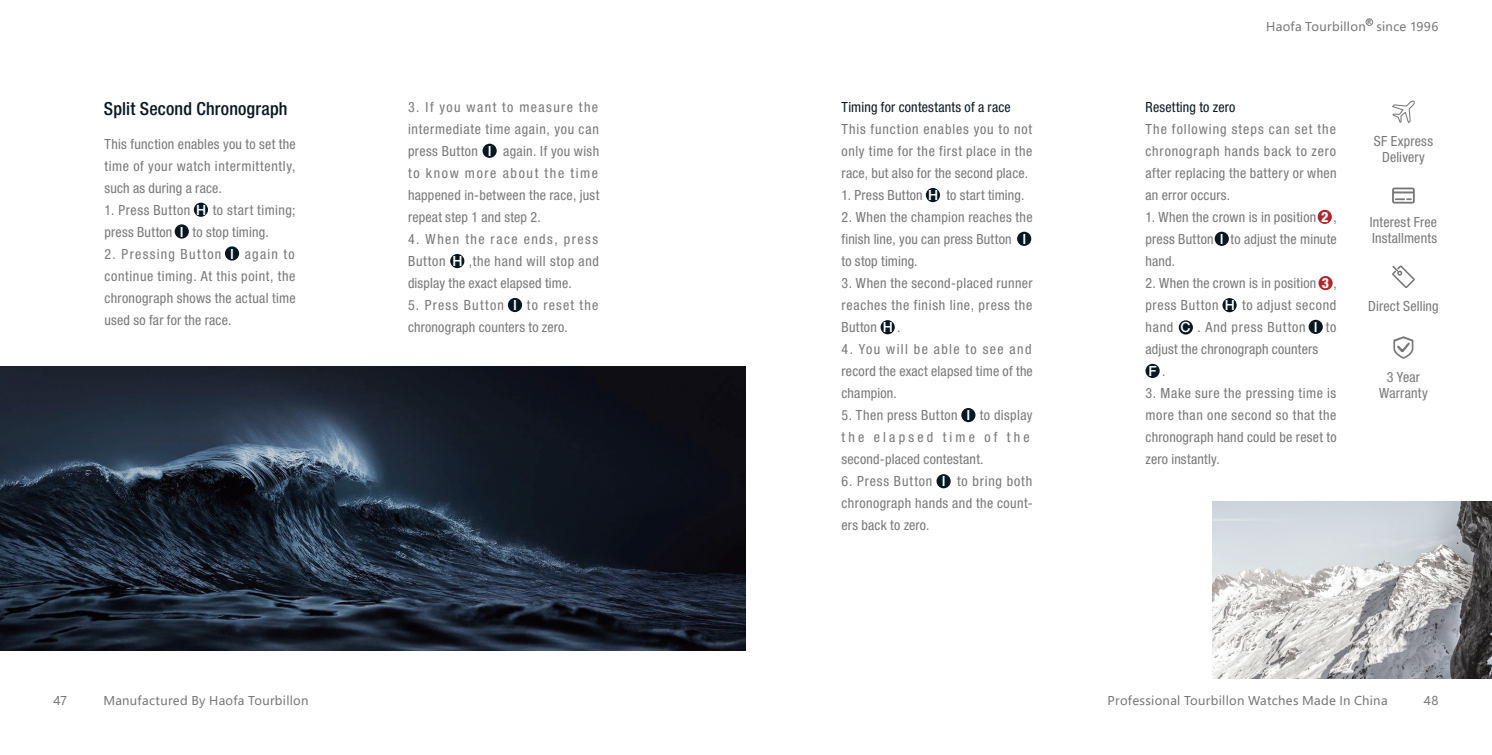
<style>
.page{position:relative;width:1492px;height:755px;background:#fff}
.page>*{position:absolute;margin:0;border:0;box-sizing:border-box;transform-origin:0 0}
.t1{font:500 condensed 18px "Helvetica Neue";letter-spacing:.01em;color:#071822}
.t2{font:condensed 14px/22px "Helvetica Neue";letter-spacing:.025em;color:#797879;text-align:justify}
.t3{font:condensed 14px "Helvetica Neue";letter-spacing:.015em;color:#071822}
.t4{font:condensed 14px/22px "Helvetica Neue";letter-spacing:.105em;color:#797879}
.t5{font:condensed 14px "Helvetica Neue";letter-spacing:.095em;color:#797879}
.t6{font:condensed 14px "Helvetica Neue";letter-spacing:.055em;color:#797879}
.t7{font:condensed 14px "Helvetica Neue";letter-spacing:.05em;color:#797879}
.t8{font:condensed 14px "Helvetica Neue";letter-spacing:.09em;color:#797879}
.t9{font:condensed 14px "Helvetica Neue";letter-spacing:.065em;color:#797879}
.t10{font:500 14px "Helvetica Neue";color:#fff}
.t11{font:800 condensed 14px "Helvetica Neue";color:#fff}
.t12{font:12px "Microsoft Ya Hei UI";letter-spacing:.025em;color:#797879}
.t13{font:700 6px "Microsoft Ya Hei UI";color:#797879}
.s1{font-weight:500;font-stretch:normal;color:#fff}
</style>
<div class="page">
<img style="left:2px;top:366px;width:742px;height:284px">
<img style="left:1212px;top:501px;width:277px;height:176px">
<svg style="left:1392px;top:100px;width:22px;height:23px"></svg>
<svg style="left:1392px;top:187px;width:22px;height:16px"></svg>
<svg style="left:1392px;top:265px;width:22px;height:23px"></svg>
<svg style="left:1393px;top:336px;width:20px;height:22px"></svg>
<div style="left:194px;top:202px;width:14px;height:15px;background:#071822;border-radius:50%"></div>
<div style="left:175px;top:224px;width:14px;height:14px;background:#071822;border-radius:50%"></div>
<div style="left:225px;top:246px;width:14px;height:14px;background:#071822;border-radius:50%"></div>
<div style="left:482px;top:143px;width:14px;height:15px;background:#071822;border-radius:50%"></div>
<div style="left:450px;top:254px;width:14px;height:14px;background:#071822;border-radius:50%"></div>
<div style="left:508px;top:298px;width:14px;height:14px;background:#071822;border-radius:50%"></div>
<div style="left:925px;top:188px;width:14px;height:14px;background:#071822;border-radius:50%"></div>
<svg style="left:1016px;top:231px;width:15px;height:15px"></svg>
<div style="left:880px;top:320px;width:14px;height:14px;background:#071822;border-radius:50%"></div>
<div style="left:961px;top:407px;width:14px;height:15px;background:#071822;border-radius:50%"></div>
<div style="left:936px;top:474px;width:14px;height:14px;background:#071822;border-radius:50%"></div>
<div style="left:1317px;top:210px;width:14px;height:14px;background:#b0282e;border-radius:50%"></div>
<div style="left:1214px;top:231px;width:14px;height:15px;background:#071822;border-radius:50%"></div>
<div style="left:1318px;top:276px;width:14px;height:14px;background:#b0282e;border-radius:50%"></div>
<div style="left:1222px;top:298px;width:14px;height:14px;background:#071822;border-radius:50%"></div>
<div style="left:1178px;top:320px;width:14px;height:14px;background:#071822;border-radius:50%"></div>
<div style="left:1308px;top:319px;width:14px;height:15px;background:#071822;border-radius:50%"></div>
<div style="left:1145px;top:363px;width:14px;height:15px;background:#071822;border-radius:50%"></div>
<div style="left:1365px;top:19px;width:7px;height:7px;border:1px solid #797879;border-radius:50%"></div>
<p class="t1" style="left:104px;top:98px;width:185px">Split Second Chronograph</p>
<p class="t2" style="left:105px;top:132px;width:193px">This function enables you to set the time of your watch intermittently, such as during a race.</p>
<p class="t2" style="left:105px;top:198px;width:103px">1. Press Button <span class="s1">H</span></p>
<p class="t2" style="left:213px;top:198px;width:84px">to start timing;</p>
<p class="t2" style="left:105px;top:220px;width:69px">press Button</p>
<p class="t2" style="left:192px;top:220px;width:78px">to stop timing.</p>
<p class="t5" style="left:105px;top:245px;width:118px">2. Pressing Button</p>
<p class="t10" style="left:180px;top:223px;width:5px">I</p>
<p class="t2" style="left:105px;top:242px;width:193px;text-indent:140px">again to continue timing. At this point, the chronograph shows the actual time used so far for the race.</p>
<p class="t10" style="left:230px;top:245px;width:5px">I</p>
<p class="t2" style="left:408px;top:96px;width:192px">3. If you want to measure the intermediate time again, you can press Button</p>
<p class="t2" style="left:408px;top:140px;width:193px;text-indent:95px">again. If you wish to know more about the time happened in-between the race, just repeat step 1 and step 2.</p>
<p class="t4" style="left:408px;top:228px;width:191px">4. When the race ends, press<br>Button</p>
<p class="t10" style="left:487px;top:142px;width:5px">I</p>
<p class="t10" style="left:452px;top:252px;width:12px">H</p>
<p class="t2" style="left:408px;top:250px;width:192px;text-indent:61px">,the hand will stop and display the exact elapsed time.</p>
<p class="t8" style="left:408px;top:297px;width:97px">5. Press Button</p>
<p class="t2" style="left:408px;top:294px;width:192px;text-indent:119px">to reset the chronograph counters to zero.</p>
<p class="t10" style="left:513px;top:296px;width:5px">I</p>
<p class="t3" style="left:841px;top:99px;width:171px">Timing for contestants of a race</p>
<p class="t2" style="left:841px;top:118px;width:192px">This function enables you to not only time for the first place in the race, but also for the second place.</p>
<p class="t2" style="left:841px;top:184px;width:98px">1. Press Button <span class="s1">H</span></p>
<p class="t2" style="left:946px;top:184px;width:80px">to start timing.</p>
<p class="t2" style="left:841px;top:206px;width:193px;text-align:left">2. When the champion reaches the finish line, you can press Button<br>to stop timing.</p>
<p class="t2" style="left:841px;top:272px;width:192px">3. When the second-placed runner reaches the finish line, press the Button <span class="s1">H</span> .</p>
<p class="t2" style="left:841px;top:338px;width:193px">4. You will be able to see and record the exact elapsed time of the champion.</p>
<p class="t2" style="left:841px;top:404px;width:118px">5. Then press Button</p>
<p class="t10" style="left:1022px;top:230px;width:5px">I</p>
<p class="t2" style="left:841px;top:404px;width:193px;text-align:left;text-indent:138px">to display the elapsed time of the second-placed contestant.</p>
<p class="t9" style="left:841px;top:473px;width:92px">6. Press Button</p>
<p class="t10" style="left:966px;top:406px;width:5px">I</p>
<p class="t2" style="left:841px;top:470px;width:193px;text-indent:115px">to bring both chronograph hands and the count&shy;ers back to zero.</p>
<p class="t10" style="left:941px;top:472px;width:5px">I</p>
<p class="t13" style="left:1366px;top:18px;width:6px">R</p>
<p class="t12" style="left:1265px;top:19px;width:174px">Haofa Tourbillon since 1996</p>
<p class="t3" style="left:1145px;top:99px;width:91px">Resetting to zero</p>
<p class="t2" style="left:1145px;top:118px;width:193px">The following steps can set the chronograph hands back to zero after replacing the battery or when an error occurs.</p>
<p class="t2" style="left:1145px;top:206px;width:193px">1. When the crown is in position , press Button to adjust the minute hand.</p>
<p class="t2" style="left:1145px;top:272px;width:193px">2. When the crown is in position , press Button <span class="s1">H</span></p>
<p class="t11" style="left:1320px;top:208px;width:9px">2</p>
<p class="t10" style="left:1219px;top:230px;width:5px">I</p>
<p class="t11" style="left:1321px;top:274px;width:9px">3</p>
<p class="t7" style="left:1241px;top:297px;width:96px">to adjust second</p>
<p class="t10" style="left:1180px;top:319px;width:12px">C</p>
<p class="t10" style="left:1313px;top:318px;width:5px">I</p>
<p class="t2" style="left:1145px;top:316px;width:29px">hand</p>
<p class="t6" style="left:1197px;top:319px;width:109px">. And press Button</p>
<p class="t2" style="left:1325px;top:316px;width:12px">to</p>
<p class="t2" style="left:1145px;top:338px;width:174px">adjust the chronograph counters<br><span class="s1">F</span> .</p>
<p class="t2" style="left:1145px;top:382px;width:193px">3. Make sure the pressing time is more than one second so that the chronograph hand could be reset to zero instantly.</p>
<p class="t2" style="left:1373px;top:133px;width:61px;line-height:16px;text-align:center">SF Express<br>Delivery</p>
<p class="t2" style="left:1369px;top:213px;width:69px;line-height:16px">Interest Free<br>Installments</p>
<p class="t2" style="left:1367px;top:295px;width:72px">Direct Selling</p>
<p class="t2" style="left:1378px;top:368px;width:50px;line-height:16px;text-align:center">3 Year<br>Warranty</p>
<p class="t12" style="left:53px;top:692px;width:15px">47</p>
<p class="t12" style="left:103px;top:692px;width:207px">Manufactured By Haofa Tourbillon</p>
<p class="t12" style="left:1107px;top:692px;width:281px">Professional Tourbillon Watches Made In China</p>
<p class="t12" style="left:1423px;top:692px;width:16px">48</p>
</div>
